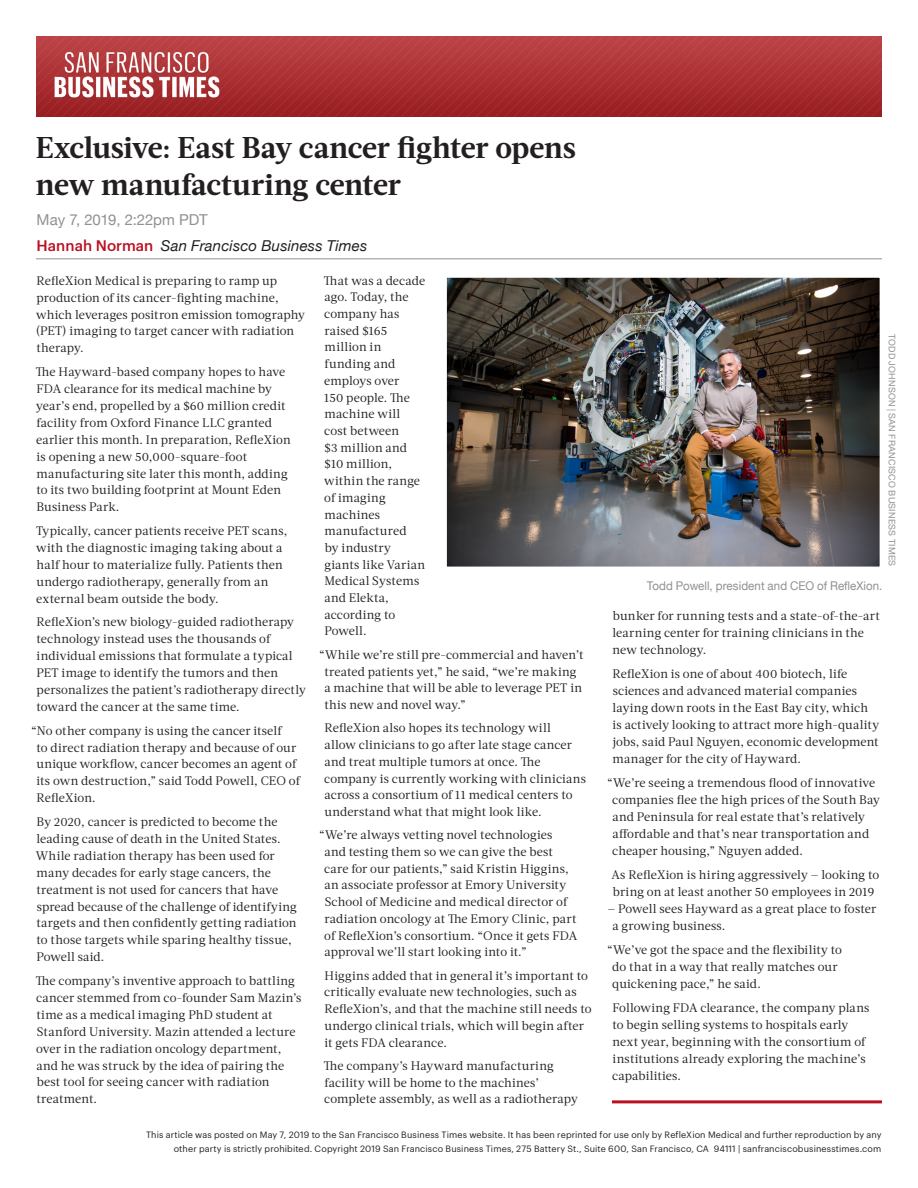
<style>
.page{position:relative;width:918px;height:1188px;background:#fff}
.page>*{position:absolute;margin:0;border:0;box-sizing:border-box;transform-origin:0 0}
.t1{font:700 30px/37.2px "Acta";letter-spacing:-.01em;color:#231f20}
.t2{font:italic 15px "Helvetica Neue";letter-spacing:.01em;color:#231f20}
.t3{font:15px "Helvetica Neue";letter-spacing:-.01em;color:#8f9194}
.copy{font:12.3px/16.6px "Acta";letter-spacing:.01em;color:#231f20}
.t4{font:12px "Helvetica Neue";letter-spacing:.005em;color:#8f9194;scale:.96 1}
.t5{font:9px/13.5px "Graphik";letter-spacing:.015em;color:#231f20;text-align:right}
.t6{font:9px "Helvetica Neue";letter-spacing:.02em;color:#8f9194}
.s1{font-family:"Graphik";font-weight:500;font-style:normal;color:#ba1021}
</style>
<div class="page">
<img style="left:36px;top:36px;width:846px;height:81px">
<hr style="left:612px;top:1100px;width:270px;height:3px;background:#ba1021">
<hr style="left:36px;top:258px;width:846px;height:1px;background:#8f9194">
<img style="left:446px;top:277px;width:434px;height:290px">
<p class="t1" style="left:36px;top:129px;width:542px">Exclusive: East Bay cancer fighter opens new manufacturing center</p>
<p class="t3" style="left:37px;top:208px;width:173px">May 7, 2019, 2:22pm PDT</p>
<p class="t2" style="left:37px;top:235px;width:332px"><span class="s1">Hannah Norman</span> San Francisco Business Times</p>
<p class="copy" style="left:36px;top:272px;width:271px">RefleXion Medical is preparing to ramp up production of its cancer-fighting machine, which leverages positron emission tomography (PET) imaging to target cancer with radiation therapy.</p>
<p class="copy" style="left:36px;top:363px;width:256px">The Hayward-based company hopes to have FDA clearance for its medical machine by year’s end, propelled by a $60 million credit facility from Oxford Finance LLC granted earlier this month. In preparation, RefleXion is opening a new 50,000-square-foot manufacturing site later this month, adding to its two building footprint at Mount Eden Business Park.</p>
<p class="copy" style="left:36px;top:522px;width:253px">Typically, cancer patients receive PET scans, with the diagnostic imaging taking about a half hour to materialize fully. Patients then undergo radiotherapy, generally from an external beam outside the body.</p>
<p class="copy" style="left:36px;top:614px;width:271px">RefleXion’s new biology-guided radiotherapy technology instead uses the thousands of individual emissions that formulate a typical PET image to identify the tumors and then personalizes the patient’s radiotherapy directly toward the cancer at the same time.</p>
<p class="copy" style="left:36px;top:722px;width:265px;text-indent:-5px">“No other company is using the cancer itself<br>to direct radiation therapy and because of our unique workflow, cancer becomes an agent of its own destruction,” said Todd Powell, CEO of RefleXion.</p>
<p class="copy" style="left:36px;top:813px;width:263px">By 2020, cancer is predicted to become the leading cause of death in the United States.<br>While radiation therapy has been used for many decades for early stage cancers, the treatment is not used for cancers that have spread because of the challenge of identifying targets and then confidently getting radiation to those targets while sparing healthy tissue, Powell said.</p>
<p class="copy" style="left:36px;top:972px;width:267px">The company’s inventive approach to battling cancer stemmed from co-founder Sam Mazin’s time as a medical imaging PhD student at Stanford University. Mazin attended a lecture over in the radiation oncology department, and he was struck by the idea of pairing the best tool for seeing cancer with radiation treatment.</p>
<p class="copy" style="left:324px;top:272px;width:103px">That was a decade ago. Today, the company has raised $165 million in funding and employs over<br>150 people. The machine will cost between<br>$3 million and $10 million, within the range of imaging machines manufactured<br>by industry giants like Varian<br>Medical Systems and Elekta, according to<br>Powell.</p>
<p class="copy" style="left:324px;top:646px;width:261px;text-indent:-5px">“While we’re still pre-commercial and haven’t treated patients yet,” he said, “we’re making a machine that will be able to leverage PET in this new and novel way.”</p>
<p class="copy" style="left:324px;top:720px;width:263px">RefleXion also hopes its technology will<br>allow clinicians to go after late stage cancer and treat multiple tumors at once. The company is currently working with clinicians across a consortium of 11 medical centers to understand what that might look like.</p>
<p class="copy" style="left:324px;top:827px;width:254px;text-indent:-5px">“We’re always vetting novel technologies<br>and testing them so we can give the best care for our patients,” said Kristin Higgins, an associate professor at Emory University School of Medicine and medical director of radiation oncology at The Emory Clinic, part of RefleXion’s consortium. “Once it gets FDA approval we’ll start looking into it.”</p>
<p class="copy" style="left:324px;top:967px;width:269px">Higgins added that in general it’s important to critically evaluate new technologies, such as RefleXion’s, and that the machine still needs to undergo clinical trials, which will begin after it gets FDA clearance.</p>
<p class="copy" style="left:324px;top:1058px;width:255px">The company’s Hayward manufacturing facility will be home to the machines’ complete assembly, as well as a radiotherapy</p>
<p class="t6" style="left:898px;top:334px;width:234px;rotate:90deg">TODD JOHNSON | SAN FRANCISCO BUSINESS TIMES</p>
<p class="t4" style="left:647px;top:577px;width:247px">Todd Powell, president and CEO of RefleXion.</p>
<p class="copy" style="left:613px;top:607px;width:269px;line-height:17.1px">bunker for running tests and a state-of-the-art learning center for training clinicians in the new technology.</p>
<p class="copy" style="left:612px;top:665px;width:268px;line-height:17.1px">RefleXion is one of about 400 biotech, life sciences and advanced material companies laying down roots in the East Bay city, which is actively looking to attract more high-quality jobs, said Paul Nguyen, economic development manager for the city of Hayward.</p>
<p class="copy" style="left:612px;top:774px;width:269px;line-height:17.1px;text-indent:-5px">“We’re seeing a tremendous flood of innovative companies flee the high prices of the South Bay and Peninsula for real estate that’s relatively affordable and that’s near transportation and cheaper housing,” Nguyen added.</p>
<p class="copy" style="left:611px;top:866px;width:269px;line-height:17.1px">As RefleXion is hiring aggressively — looking to bring on at least another 50 employees in 2019</p>
<p class="copy" style="left:612px;top:900px;width:265px;line-height:17.1px;text-indent:-5px">— Powell sees Hayward as a great place to foster a growing business.</p>
<p class="copy" style="left:612px;top:941px;width:231px;line-height:17.1px;text-indent:-5px">“We’ve got the space and the flexibility to do that in a way that really matches our quickening pace,” he said.</p>
<p class="copy" style="left:612px;top:999px;width:259px;line-height:17.1px">Following FDA clearance, the company plans to begin selling systems to hospitals early next year, beginning with the consortium of institutions already exploring the machine’s capabilities.</p>
<p class="t5" style="left:146px;top:1128px;width:737px">This article was posted on May 7, 2019 to the San Francisco Business Times website. It has been reprinted for use only by RefleXion Medical and further reproduction by any other party is strictly prohibited. Copyright 2019 San Francisco Business Times, 275 Battery St., Suite 600, San Francisco, CA 94111 | sanfranciscobusinesstimes.com</p>
</div>
